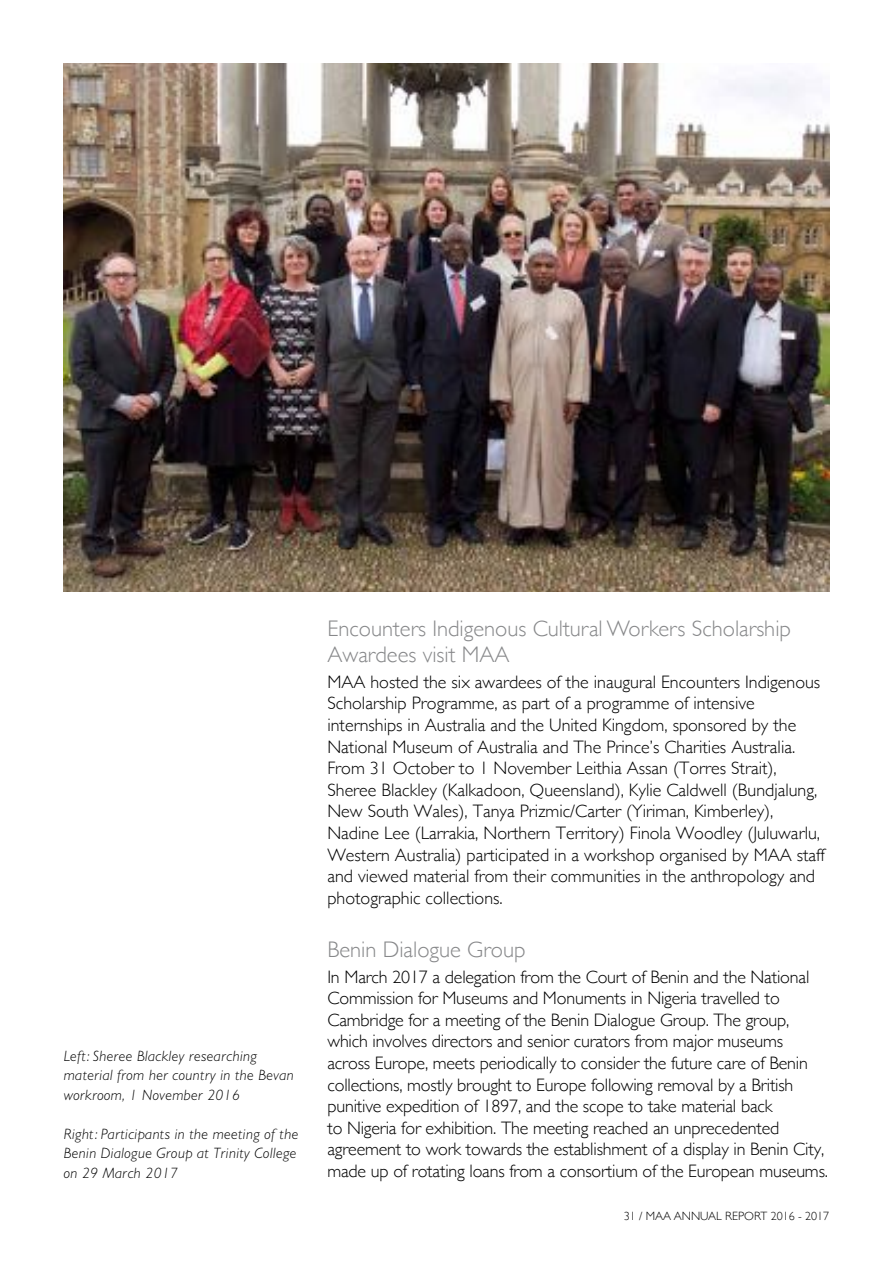
<style>
.page{position:relative;width:893px;height:1263px;background:#fff}
.page>*{position:absolute;margin:0;border:0;box-sizing:border-box;transform-origin:0 0}
.t1{font:300 22.5px/25.5px "Gill Sans";color:#87888a}
.t2{font:300 18px/21.6px "Gill Sans";color:#000}
.t3{font:italic 300 15px/19.5px "Gill Sans MT Pro";letter-spacing:.03em;color:#000}
.t4{font:300 12px "Gill Sans";color:#000}
</style>
<div class="page">
<img style="left:64px;top:64px;width:765px;height:527px">
<p class="t3" style="left:64px;top:1045px;width:231px">Left: Sheree Blackley researching material from her country in the Bevan workroom, 1 November 2016</p>
<p class="t3" style="left:64px;top:1123px;width:236px">Right: Participants in the meeting of the<br>Benin Dialogue Group at Trinity College on 29 March 2017</p>
<p class="t1" style="left:327px;top:616px;width:465px">encounters indigenous cultural Workers scholarship<br>Awardees visit MAA</p>
<p class="t2" style="left:327px;top:671px;width:501px">MAA hosted the six awardees of the inaugural encounters indigenous scholarship programme, as part of a programme of intensive internships in Australia and the united Kingdom, sponsored by the national Museum of Australia and the prince’s charities Australia. from 31 october to 1 november leithia Assan (torres strait), sheree blackley (Kalkadoon, queensland), Kylie caldwell (bundjalung, new south Wales), tanya prizmic/carter (yiriman, Kimberley), nadine lee (larrakia, northern territory) finola Woodley (Juluwarlu, Western Australia) participated in a workshop organised by MAA staff and viewed material from their communities in the anthropology and photographic collections.</p>
<p class="t1" style="left:327px;top:936px;width:200px">benin Dialogue group</p>
<p class="t2" style="left:327px;top:966px;width:502px">in March 2017 a delegation from the court of benin and the national commission for Museums and Monuments in nigeria travelled to cambridge for a meeting of the benin Dialogue group. the group, which involves directors and senior curators from major museums across europe, meets periodically to consider the future care of benin collections, mostly brought to europe following removal by a british punitive expedition of 1897, and the scope to take material back<br>to nigeria for exhibition. the meeting reached an unprecedented agreement to work towards the establishment of a display in benin city, made up of rotating loans from a consortium of the european museums.</p>
<p class="t4" style="left:624px;top:1209px;width:207px">31 / MAA AnnuAl report 2016 - 2017</p>
</div>
